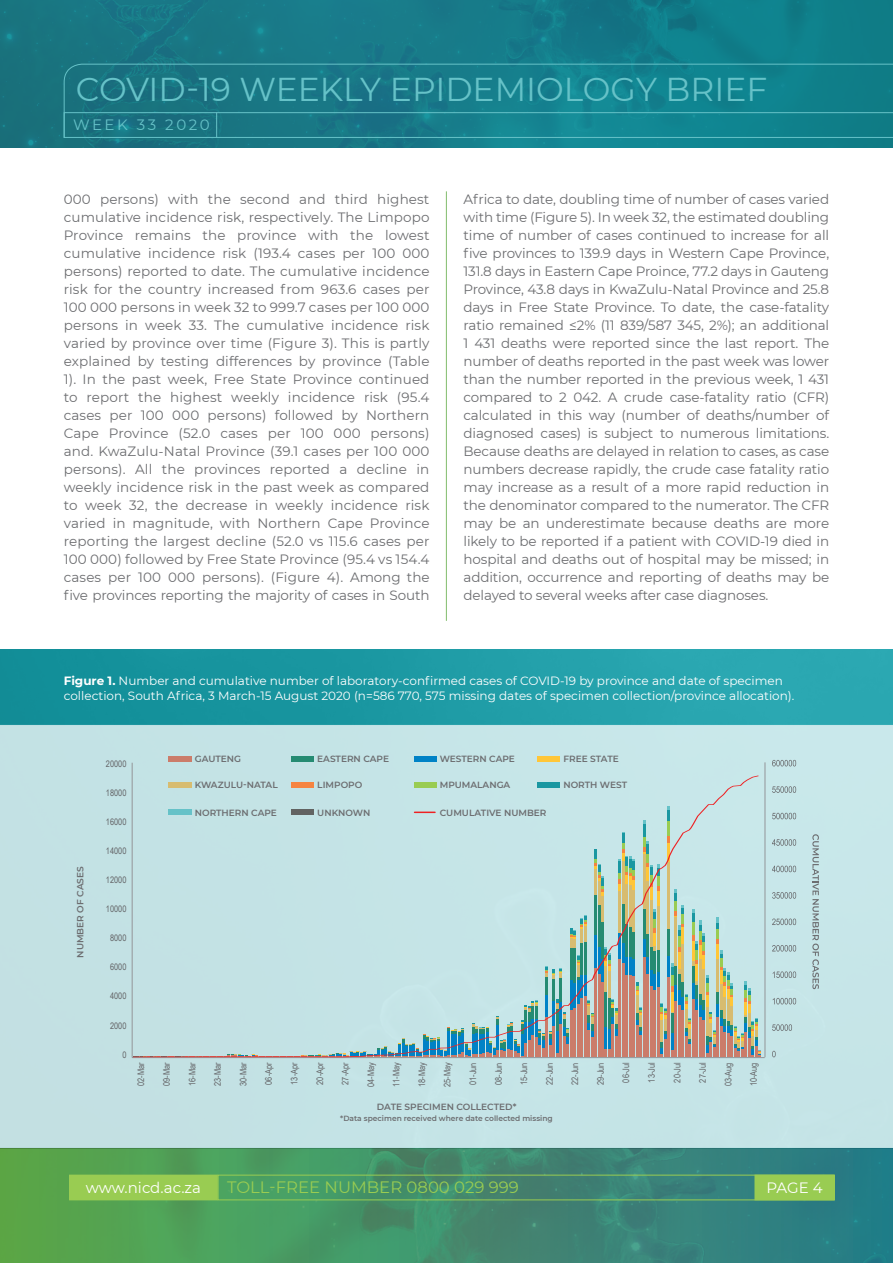
<style>
.page{position:relative;width:893px;height:1263px;background:#fff}
.page>*{position:absolute;margin:0;border:0;box-sizing:border-box;transform-origin:0 0}
.t1{font:33px "Montserrat";color:#66c2c8}
.t2{font:16.5px "Montserrat";color:#99cc52}
.t3{font:15px "Montserrat";color:#fff}
.t4{font:15px "Montserrat";letter-spacing:.165em;color:#66c2c8}
.t5{font:13.5px/18px "Montserrat";letter-spacing:-.01em;color:#6c6d70;text-align:justify}
.t6{font:12px/15px "Montserrat";color:#fff}
.t7{font:9px "Arial Narrow";color:#636366}
.t8{font:600 9px "Montserrat";color:#6c6d70}
.t9{font:600 7.5px "Montserrat";color:#6c6d70}
.s1{font-weight:700}
</style>
<div class="page">
<div style="left:0;top:650px;width:893px;height:498px;background:#1a97a1"></div>
<div style="left:0;top:725px;width:893px;height:423px;background:#c4e4e6"></div>
<div style="left:0;top:0;width:893px;height:148px;background:linear-gradient(to right,#1c7482,#0f818d)"></div>
<svg style="left:0;top:1148px;width:893px;height:115px;background:#428f6a"></svg>
<svg style="left:63px;top:63px;width:830px;height:76px;background:#167d8a"></svg>
<div style="left:218px;top:1175px;width:616px;height:25px;border:1px solid #99cc52"></div>
<div style="left:755px;top:1175px;width:79px;height:25px;background:#99cc52"></div>
<div style="left:70px;top:1175px;width:147px;height:25px;background:#99cc52"></div>
<svg style="left:64px;top:112px;width:829px;height:26px;background:#1b818e"></svg>
<hr style="left:132px;top:763px;width:1px;height:294px;background:#939598">
<hr style="left:132px;top:1057px;width:630px;height:1px;background:#939598">
<div style="left:168px;top:756px;width:24px;height:6px;background:#cb7c6a"></div>
<div style="left:291px;top:756px;width:23px;height:6px;background:#258b72"></div>
<div style="left:414px;top:756px;width:23px;height:6px;background:#0082c6"></div>
<div style="left:538px;top:756px;width:22px;height:6px;background:#ffc638"></div>
<svg style="left:134px;top:775px;width:625px;height:282px;background:#bdd8d6"></svg>
<hr style="left:765px;top:762px;width:1px;height:295px;background:#939598">
<svg style="left:812px;top:834px;width:7px;height:155px"></svg>
<svg style="left:772px;top:760px;width:24px;height:6px"></svg>
<svg style="left:772px;top:786px;width:24px;height:7px"></svg>
<svg style="left:772px;top:813px;width:24px;height:6px"></svg>
<svg style="left:772px;top:839px;width:24px;height:7px"></svg>
<svg style="left:772px;top:866px;width:24px;height:6px"></svg>
<svg style="left:772px;top:892px;width:24px;height:7px"></svg>
<svg style="left:772px;top:918px;width:24px;height:7px"></svg>
<svg style="left:772px;top:945px;width:24px;height:6px"></svg>
<svg style="left:773px;top:971px;width:23px;height:7px"></svg>
<svg style="left:773px;top:998px;width:23px;height:6px"></svg>
<svg style="left:772px;top:1024px;width:20px;height:7px"></svg>
<svg style="left:772px;top:1051px;width:4px;height:6px"></svg>
<h1 class="t1" style="left:76px;top:67px;width:693px">COVID-19 WEEKLY EPIDEMIOLOGY BRIEF</h1>
<p class="t4" style="left:73px;top:115px;width:138px">WEEK 33 2020</p>
<p class="t5" style="left:64px;top:190px;width:367px">000 persons) with the second and third highest cumulative incidence risk, respectively. The Limpopo Province remains the province with the lowest cumulative incidence risk (193.4 cases per 100 000 persons) reported to date. The cumulative incidence risk for the country increased from 963.6 cases per 100 000 persons in week 32 to 999.7 cases per 100 000 persons in week 33. The cumulative incidence risk varied by province over time (Figure 3). This is partly explained by testing differences by province (Table 1). In the past week, Free State Province continued to report the highest weekly incidence risk (95.4 cases per 100 000 persons) followed by Northern Cape Province (52.0 cases per 100 000 persons) and. KwaZulu-Natal Province (39.1 cases per 100 000 persons). All the provinces reported a decline in weekly incidence risk in the past week as compared to week 32, the decrease in weekly incidence risk varied in magnitude, with Northern Cape Province reporting the largest decline (52.0 vs 115.6 cases per 100 000) followed by Free State Province (95.4 vs 154.4 cases per 100 000 persons). (Figure 4). Among the five provinces reporting the majority of cases in South</p>
<p class="t5" style="left:463px;top:190px;width:367px">Africa to date, doubling time of number of cases varied with time (Figure 5). In week 32, the estimated doubling time of number of cases continued to increase for all five provinces to 139.9 days in Western Cape Province, 131.8 days in Eastern Cape Proince, 77.2 days in Gauteng Province, 43.8 days in KwaZulu-Natal Province and 25.8 days in Free State Province. To date, the case-fatality ratio remained ≤2% (11 839/587 345, 2%); an additional 1 431 deaths were reported since the last report. The number of deaths reported in the past week was lower than the number reported in the previous week, 1 431 compared to 2 042. A crude case-fatality ratio (CFR) calculated in this way (number of deaths/number of diagnosed cases) is subject to numerous limitations.<br>Because deaths are delayed in relation to cases, as case numbers decrease rapidly, the crude case fatality ratio may increase as a result of a more rapid reduction in the denominator compared to the numerator. The CFR may be an underestimate because deaths are more likely to be reported if a patient with COVID-19 died in hospital and deaths out of hospital may be missed; in addition, occurrence and reporting of deaths may be delayed to several weeks after case diagnoses.</p>
<p class="t6" style="left:64px;top:672px;width:732px"><span class="s1">Figure 1.</span> Number and cumulative number of laboratory-confirmed cases of COVID-19 by province and date of specimen collection, South Africa, 3 March-15 August 2020 (n=586 770, 575 missing dates of specimen collection/province allocation).</p>
<p class="t8" style="left:74px;top:958px;width:93px;rotate:-90deg">NUMBER OF CASES</p>
<p class="t7" style="left:106px;top:757px;width:22px">20000</p>
<p class="t7" style="left:106px;top:786px;width:22px">18000</p>
<p class="t7" style="left:106px;top:815px;width:22px">16000</p>
<p class="t7" style="left:106px;top:844px;width:22px">14000</p>
<p class="t7" style="left:106px;top:873px;width:22px">12000</p>
<p class="t7" style="left:106px;top:902px;width:22px">10000</p>
<p class="t7" style="left:110px;top:931px;width:18px">8000</p>
<p class="t7" style="left:110px;top:960px;width:18px">6000</p>
<p class="t7" style="left:110px;top:990px;width:18px">4000</p>
<p class="t7" style="left:110px;top:1019px;width:18px">2000</p>
<p class="t7" style="left:122px;top:1048px;width:6px">0</p>
<p class="t8" style="left:195px;top:752px;width:48px">GAUTENG</p>
<p class="t8" style="left:317px;top:752px;width:73px">EASTERN CAPE</p>
<p class="t8" style="left:440px;top:752px;width:77px">WESTERN CAPE</p>
<p class="t8" style="left:563px;top:752px;width:57px">FREE STATE</p>
<p class="t8" style="left:195px;top:778px;width:84px">KWAZULU-NATAL</p>
<p class="t8" style="left:317px;top:778px;width:47px">LIMPOPO</p>
<p class="t8" style="left:440px;top:778px;width:72px">MPUMALANGA</p>
<p class="t8" style="left:563px;top:778px;width:65px">NORTH WEST</p>
<p class="t8" style="left:195px;top:806px;width:84px">NORTHERN CAPE</p>
<p class="t8" style="left:317px;top:806px;width:55px">UNKNOWN</p>
<p class="t8" style="left:440px;top:806px;width:108px">CUMULATIVE NUMBER</p>
<p class="t7" style="left:135px;top:1086px;width:25px;rotate:-90deg">02-Mar</p>
<p class="t7" style="left:160px;top:1086px;width:25px;rotate:-90deg">09-Mar</p>
<p class="t7" style="left:186px;top:1086px;width:25px;rotate:-90deg">16-Mar</p>
<p class="t7" style="left:211px;top:1086px;width:25px;rotate:-90deg">23-Mar</p>
<p class="t7" style="left:237px;top:1086px;width:25px;rotate:-90deg">30-Mar</p>
<p class="t7" style="left:262px;top:1085px;width:24px;rotate:-90deg">06-Apr</p>
<p class="t7" style="left:288px;top:1085px;width:24px;rotate:-90deg">13-Apr</p>
<p class="t7" style="left:313px;top:1085px;width:24px;rotate:-90deg">20-Apr</p>
<p class="t7" style="left:339px;top:1085px;width:24px;rotate:-90deg">27-Apr</p>
<p class="t7" style="left:364px;top:1087px;width:26px;rotate:-90deg">04-May</p>
<p class="t7" style="left:390px;top:1086px;width:26px;rotate:-90deg">11-May</p>
<p class="t7" style="left:415px;top:1087px;width:26px;rotate:-90deg">18-May</p>
<p class="t7" style="left:441px;top:1087px;width:26px;rotate:-90deg">25-May</p>
<p class="t7" style="left:466px;top:1085px;width:24px;rotate:-90deg">01-Jun</p>
<p class="t7" style="left:492px;top:1085px;width:24px;rotate:-90deg">08-Jun</p>
<p class="t7" style="left:517px;top:1085px;width:24px;rotate:-90deg">15-Jun</p>
<p class="t7" style="left:543px;top:1085px;width:24px;rotate:-90deg">22-Jun</p>
<p class="t7" style="left:568px;top:1085px;width:24px;rotate:-90deg">22-Jun</p>
<p class="t7" style="left:594px;top:1085px;width:24px;rotate:-90deg">29-Jun</p>
<p class="t7" style="left:619px;top:1082px;width:22px;rotate:-90deg">06-Jul</p>
<p class="t7" style="left:645px;top:1082px;width:22px;rotate:-90deg">13-Jul</p>
<p class="t7" style="left:671px;top:1082px;width:22px;rotate:-90deg">20-Jul</p>
<p class="t7" style="left:696px;top:1082px;width:22px;rotate:-90deg">27-Jul</p>
<p class="t7" style="left:722px;top:1086px;width:25px;rotate:-90deg">03-Aug</p>
<p class="t7" style="left:747px;top:1086px;width:25px;rotate:-90deg">10-Aug</p>
<p class="t8" style="left:377px;top:1100px;width:141px">DATE SPECIMEN COLLECTED*</p>
<p class="t9" style="left:340px;top:1113px;width:214px">*Data specimen received where date collected missing</p>
<p class="t3" style="left:86px;top:1177px;width:117px">www.nicd.ac.za</p>
<p class="t2" style="left:227px;top:1176px;width:293px">TOLL-FREE NUMBER 0800 029 999</p>
<p class="t3" style="left:766px;top:1177px;width:58px">PAGE 4</p>
</div>
